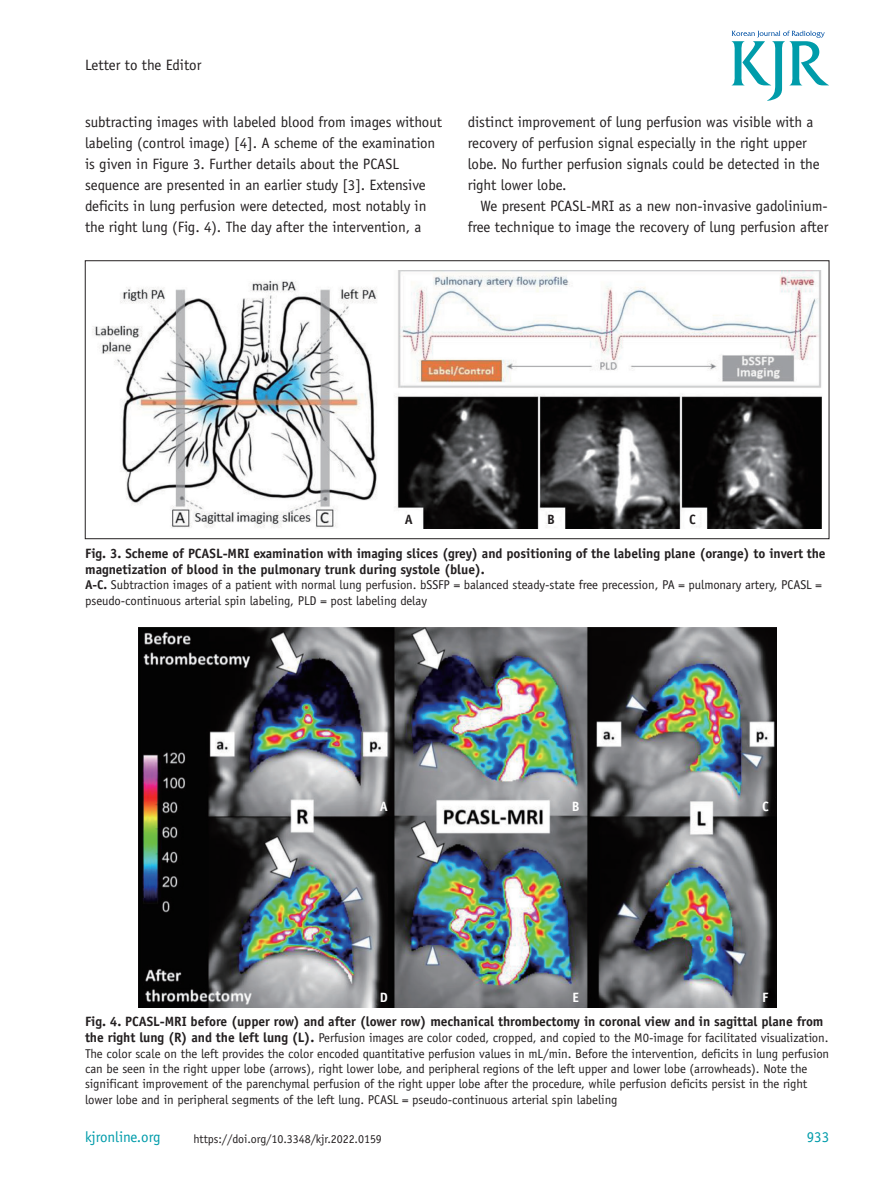
<style>
.page{position:relative;width:893px;height:1191px;background:#fff}
.page>*{position:absolute;margin:0;border:0;box-sizing:border-box;transform-origin:0 0}
.t1{font:15px/21px "Officina Sans Std";letter-spacing:-.005em;color:#231f20}
.t2{font:15px "Officina Sans Std";letter-spacing:-.005em;color:#009caa}
.t3{font:700 13.5px/16.2px "Officina Sans Std";letter-spacing:-.005em;color:#231f20}
.t4{font:700 13.5px "Officina Sans Std";color:#fff}
.t5{font:12.75px/15.5px "Officina Sans Std";letter-spacing:-.005em;color:#231f20}
.t6{font:12px "Officina Sans Std";letter-spacing:-.005em;color:#231f20}
.s1{font-weight:700}
.s2{font-weight:700;font-size:13.5px}
</style>
<div class="page">
<svg style="left:732px;top:31px;width:97px;height:70px"></svg>
<img style="left:92px;top:271px;width:730px;height:258px">
<img style="left:138px;top:628px;width:638px;height:379px">
<p class="t1" style="left:85px;top:54px;width:118px">Letter to the Editor</p>
<p class="t1" style="left:85px;top:112px;width:359px">subtracting images with labeled blood from images without labeling (control image) [4]. A scheme of the examination is given in Figure 3. Further details about the PCASL sequence are presented in an earlier study [3]. Extensive deficits in lung perfusion were detected, most notably in the right lung (Fig. 4). The day after the intervention, a</p>
<p class="t1" style="left:468px;top:112px;width:353px">distinct improvement of lung perfusion was visible with a recovery of perfusion signal especially in the right upper lobe. No further perfusion signals could be detected in the right lower lobe.</p>
<p class="t1" style="left:468px;top:196px;width:362px;text-align:right">We present PCASL-MRI as a new non-invasive gadolinium&shy;free technique to image the recovery of lung perfusion after</p>
<p class="t3" style="left:405px;top:511px;width:10px">A</p>
<p class="t3" style="left:547px;top:511px;width:9px">B</p>
<p class="t3" style="left:689px;top:511px;width:8px">C</p>
<p class="t3" style="left:85px;top:545px;width:742px">Fig. 3. Scheme of PCASL-MRI examination with imaging slices (grey) and positioning of the labeling plane (orange) to invert the magnetization of blood in the pulmonary trunk during systole (blue).</p>
<p class="t5" style="left:85px;top:577px;width:738px"><span class="s1">A-C.</span> Subtraction images of a patient with normal lung perfusion. bSSFP = balanced steady-state free precession, PA = pulmonary artery, PCASL = pseudo-continuous arterial spin labeling, PLD = post labeling delay</p>
<p class="t4" style="left:380px;top:798px;width:10px">A</p>
<p class="t4" style="left:380px;top:989px;width:10px">D</p>
<p class="t4" style="left:572px;top:798px;width:9px">B</p>
<p class="t4" style="left:762px;top:798px;width:8px">C</p>
<p class="t4" style="left:572px;top:989px;width:8px">E</p>
<p class="t4" style="left:762px;top:989px;width:8px">F</p>
<p class="t3" style="left:85px;top:1013px;width:740px">Fig. 4. PCASL-MRI before (upper row) and after (lower row) mechanical thrombectomy in coronal view and in sagittal plane from</p>
<p class="t5" style="left:85px;top:1030px;width:746px"><span class="s2">the right lung (R) and the left lung (L).</span> Perfusion images are color coded, cropped, and copied to the M0-image for facilitated visualization.<br>The color scale on the left provides the color encoded quantitative perfusion values in mL/min. Before the intervention, deficits in lung perfusion can be seen in the right upper lobe (arrows), right lower lobe, and peripheral regions of the left upper and lower lobe (arrowheads). Note the significant improvement of the parenchymal perfusion of the right upper lobe after the procedure, while perfusion deficits persist in the right lower lobe and in peripheral segments of the left lung. PCASL = pseudo-continuous arterial spin labeling</p>
<p class="t2" style="left:85px;top:1128px;width:77px">kjronline.org</p>
<p class="t6" style="left:194px;top:1132px;width:190px">https://doi.org/10.3348/kjr.2022.0159</p>
<p class="t2" style="left:807px;top:1128px;width:24px">933</p>
</div>
